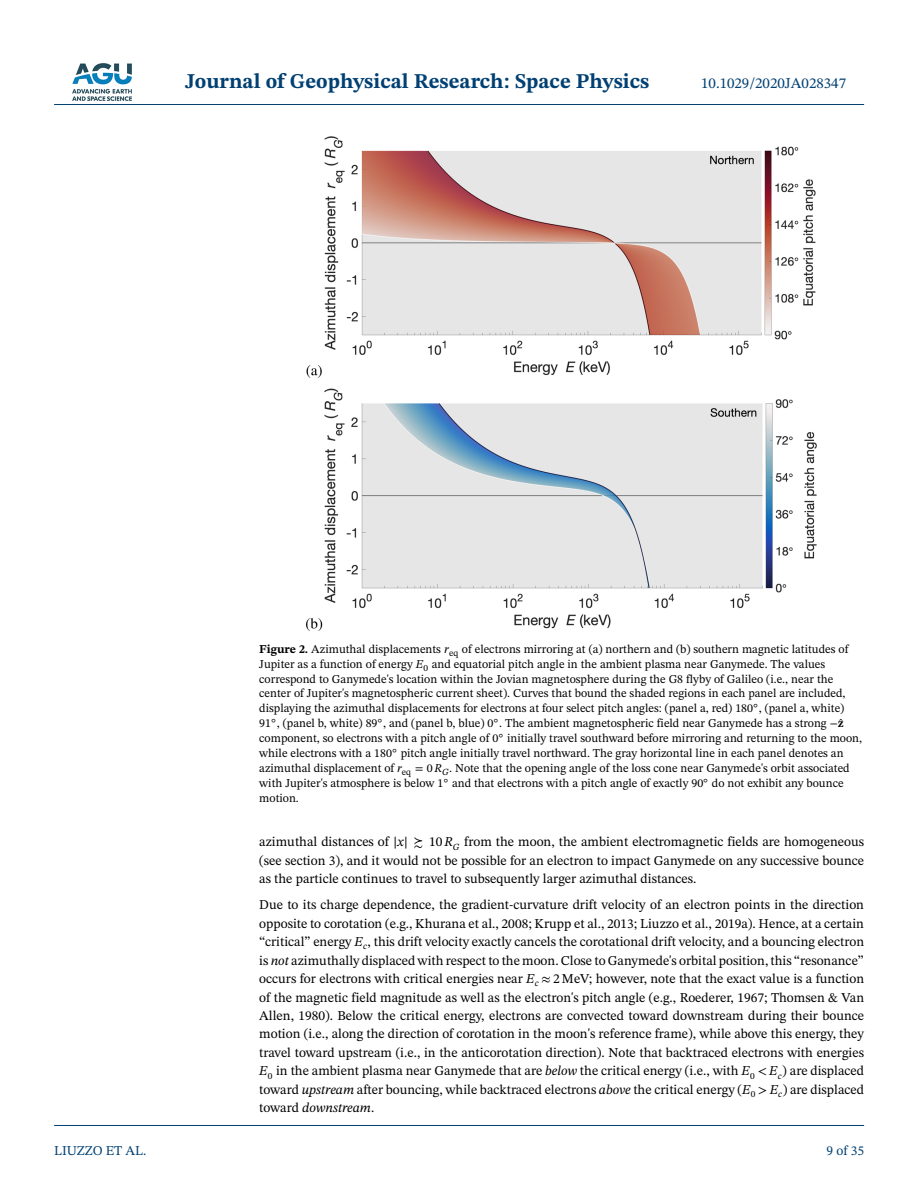
<style>
.page{position:relative;width:918px;height:1188px;background:#fff}
.page>*{position:absolute;margin:0;border:0;box-sizing:border-box;transform-origin:0 0}
.t1{font:700 21px "STIX Two Text";color:#004073}
.t2{font:15px "STIX Two Text";color:#004073}
.t3{font:13.5px/18.5px "STIX Two Text";color:#000;text-align:justify}
.t4{font:13.5px "STIX Two Text";color:#004073}
.t5{font:12px/15px "STIX Two Text";color:#000}
.s1{font-weight:700}
.s2{font-style:italic}
.s3{font-family:"STIX Math"}
.s4{font-family:"STIX Math";font-style:italic}
.s5{font-family:"STIX Math Extensions"}
</style>
<div class="page">
<img style="left:72px;top:63px;width:60px;height:38px">
<hr style="left:54px;top:104px;width:810px;height:1px;background:#004073">
<img style="left:306px;top:136px;width:511px;height:495px">
<hr style="left:54px;top:1125px;width:810px;height:1px;background:#004073">
<h1 class="t1" style="left:185px;top:73px;width:466px">Journal of Geophysical Research: Space Physics</h1>
<p class="t2" style="left:701px;top:77px;width:147px">10.1029/2020JA028347</p>
<p class="t5" style="left:259px;top:642px;width:604px"><span class="s1">Figure 2.</span> Azimuthal displacements <span class="s2">r</span><sub>eq</sub> of electrons mirroring at (a) northern and (b) southern magnetic latitudes of Jupiter as a function of energy <span class="s2">E</span><sub>0</sub> and equatorial pitch angle in the ambient plasma near Ganymede. The values correspond to Ganymede's location within the Jovian magnetosphere during the G8 flyby of Galileo (i.e., near the center of Jupiter's magnetospheric current sheet). Curves that bound the shaded regions in each panel are included, displaying the azimuthal displacements for electrons at four select pitch angles: (panel a, red) 180<sup>◦</sup>, (panel a, white)<br>91<sup>◦</sup>, (panel b, white) 89<sup>◦</sup>, and (panel b, blue) 0<sup>◦</sup>. The ambient magnetospheric field near Ganymede has a strong <span class="s3">−</span><span class="s1">z</span><span class="s4">̂ </span>component, so electrons with a pitch angle of 0<sup>◦</sup> initially travel southward before mirroring and returning to the moon, while electrons with a 180<sup>◦</sup> pitch angle initially travel northward. The gray horizontal line in each panel denotes an azimuthal displacement of <span class="s2">r</span><sub>eq</sub> <span class="s3">=</span> 0 <span class="s2">R</span><sub>G</sub>. Note that the opening angle of the loss cone near Ganymede's orbit associated with Jupiter's atmosphere is below 1<sup>◦</sup> and that electrons with a pitch angle of exactly 90<sup>◦</sup> do not exhibit any bounce motion.</p>
<p class="t3" style="left:259px;top:834px;width:606px">azimuthal distances of <span class="s5">|</span><span class="s2">x</span><span class="s5">|</span> <span class="s4">≿</span> 10 <span class="s2">R</span><sub>G</sub> from the moon, the ambient electromagnetic fields are homogeneous (see section 3), and it would not be possible for an electron to impact Ganymede on any successive bounce as the particle continues to travel to subsequently larger azimuthal distances.</p>
<p class="t3" style="left:259px;top:897px;width:606px">Due to its charge dependence, the gradient-curvature drift velocity of an electron points in the direction opposite to corotation (e.g., Khurana et al., 2008; Krupp et al., 2013; Liuzzo et al., 2019a). Hence, at a certain “critical” energy <span class="s2">E</span><sub>c</sub>, this drift velocity exactly cancels the corotational drift velocity, and a bouncing electron is <span class="s2">not</span> azimuthally displaced with respect to the moon. Close to Ganymede's orbital position, this “resonance” occurs for electrons with critical energies near <span class="s2">E</span><sub>c</sub> <span class="s3">≈</span> 2 MeV; however, note that the exact value is a function of the magnetic field magnitude as well as the electron's pitch angle (e.g., Roederer, 1967; Thomsen &amp; Van Allen, 1980). Below the critical energy, electrons are convected toward downstream during their bounce motion (i.e., along the direction of corotation in the moon's reference frame), while above this energy, they travel toward upstream (i.e., in the anticorotation direction). Note that backtraced electrons with energies <span class="s2">E</span><sub>0</sub> in the ambient plasma near Ganymede that are <span class="s2">below</span> the critical energy (i.e., with <span class="s2">E</span><sub>0</sub> <span class="s4">&lt;</span> <span class="s2">E</span><sub>c</sub>) are displaced toward <span class="s2">upstream</span> after bouncing, while backtraced electrons <span class="s2">above</span> the critical energy (<span class="s2">E</span><sub>0</sub> <span class="s4">&gt;</span> <span class="s2">E</span><sub>c</sub>) are displaced toward <span class="s2">downstream</span>.</p>
<p class="t4" style="left:54px;top:1145px;width:94px">LIUZZO ET AL.</p>
<p class="t4" style="left:827px;top:1145px;width:39px">9 of 35</p>
</div>
